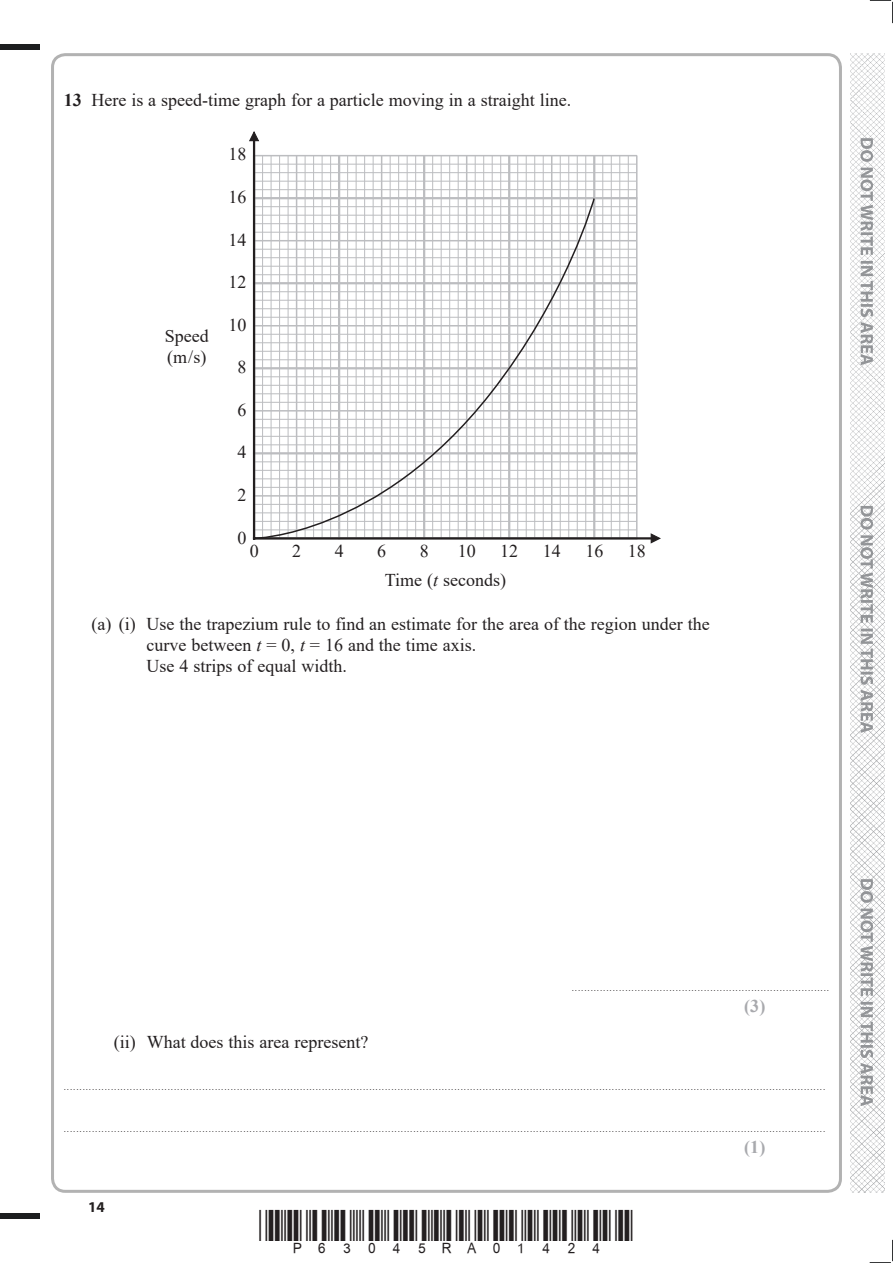
<style>
.page{position:relative;width:893px;height:1263px;background:#fff}
.page>*{position:absolute;margin:0;border:0;box-sizing:border-box;transform-origin:0 0}
.t1{font:18px/21px "Times New Roman";color:#231f20}
.t2{font:700 18px "Times New Roman";color:#a8a9ad}
.t3{font:700 15px "Myriad Pro";color:#231f20}
.t4{font:9px "Times New Roman";color:#231f20}
.s1{font-weight:700}
.s2{font-style:italic}
</style>
<div class="page">
<div style="left:0;top:44px;width:40px;height:5px;background:#1d1e1f"></div>
<div style="left:0;top:1214px;width:40px;height:5px;background:#1d1e1f"></div>
<svg style="left:870px;top:0;width:23px;height:23px"></svg>
<svg style="left:870px;top:1240px;width:23px;height:23px"></svg>
<img style="left:850px;top:53px;width:34px;height:1140px">
<svg style="left:860px;top:138px;width:13px;height:968px"></svg>
<hr style="left:636px;top:156px;width:1px;height:382px;background:#bcbdc0">
<hr style="left:628px;top:156px;width:1px;height:382px;background:#bcbdc0">
<hr style="left:619px;top:156px;width:1px;height:382px;background:#bcbdc0">
<hr style="left:611px;top:156px;width:1px;height:382px;background:#bcbdc0">
<hr style="left:602px;top:156px;width:1px;height:382px;background:#bcbdc0">
<hr style="left:593px;top:156px;width:2px;height:382px;background:#bcbdc0">
<hr style="left:585px;top:156px;width:1px;height:382px;background:#bcbdc0">
<hr style="left:577px;top:156px;width:1px;height:382px;background:#bcbdc0">
<hr style="left:568px;top:156px;width:1px;height:382px;background:#bcbdc0">
<hr style="left:560px;top:156px;width:1px;height:382px;background:#bcbdc0">
<hr style="left:551px;top:156px;width:1px;height:382px;background:#bcbdc0">
<hr style="left:543px;top:156px;width:1px;height:382px;background:#bcbdc0">
<hr style="left:534px;top:156px;width:1px;height:382px;background:#bcbdc0">
<hr style="left:526px;top:156px;width:1px;height:382px;background:#bcbdc0">
<hr style="left:517px;top:156px;width:1px;height:382px;background:#bcbdc0">
<hr style="left:508px;top:156px;width:2px;height:382px;background:#bcbdc0">
<hr style="left:500px;top:156px;width:1px;height:382px;background:#bcbdc0">
<hr style="left:492px;top:156px;width:1px;height:382px;background:#bcbdc0">
<hr style="left:483px;top:156px;width:1px;height:382px;background:#bcbdc0">
<hr style="left:475px;top:156px;width:1px;height:382px;background:#bcbdc0">
<hr style="left:466px;top:156px;width:1px;height:382px;background:#bcbdc0">
<hr style="left:458px;top:156px;width:1px;height:382px;background:#bcbdc0">
<hr style="left:449px;top:156px;width:1px;height:382px;background:#bcbdc0">
<hr style="left:441px;top:156px;width:1px;height:382px;background:#bcbdc0">
<hr style="left:432px;top:156px;width:1px;height:382px;background:#bcbdc0">
<hr style="left:423px;top:156px;width:2px;height:382px;background:#bcbdc0">
<hr style="left:415px;top:156px;width:1px;height:382px;background:#bcbdc0">
<hr style="left:407px;top:156px;width:1px;height:382px;background:#bcbdc0">
<hr style="left:398px;top:156px;width:1px;height:382px;background:#bcbdc0">
<hr style="left:390px;top:156px;width:1px;height:382px;background:#bcbdc0">
<hr style="left:381px;top:156px;width:1px;height:382px;background:#bcbdc0">
<hr style="left:373px;top:156px;width:1px;height:382px;background:#bcbdc0">
<hr style="left:364px;top:156px;width:1px;height:382px;background:#bcbdc0">
<hr style="left:356px;top:156px;width:1px;height:382px;background:#bcbdc0">
<hr style="left:347px;top:156px;width:1px;height:382px;background:#bcbdc0">
<hr style="left:338px;top:156px;width:2px;height:382px;background:#bcbdc0">
<hr style="left:330px;top:156px;width:1px;height:382px;background:#bcbdc0">
<hr style="left:322px;top:156px;width:1px;height:382px;background:#bcbdc0">
<hr style="left:313px;top:156px;width:1px;height:382px;background:#bcbdc0">
<hr style="left:305px;top:156px;width:1px;height:382px;background:#bcbdc0">
<hr style="left:296px;top:156px;width:1px;height:382px;background:#bcbdc0">
<hr style="left:288px;top:156px;width:1px;height:382px;background:#bcbdc0">
<hr style="left:279px;top:156px;width:1px;height:382px;background:#bcbdc0">
<hr style="left:271px;top:156px;width:1px;height:382px;background:#bcbdc0">
<hr style="left:262px;top:156px;width:1px;height:382px;background:#bcbdc0">
<hr style="left:254px;top:529px;width:382px;height:1px;background:#bcbdc0">
<hr style="left:254px;top:521px;width:382px;height:1px;background:#bcbdc0">
<hr style="left:254px;top:512px;width:382px;height:1px;background:#bcbdc0">
<hr style="left:254px;top:504px;width:382px;height:1px;background:#bcbdc0">
<hr style="left:254px;top:495px;width:382px;height:2px;background:#bcbdc0">
<hr style="left:254px;top:487px;width:382px;height:1px;background:#bcbdc0">
<hr style="left:254px;top:478px;width:382px;height:1px;background:#bcbdc0">
<hr style="left:254px;top:470px;width:382px;height:1px;background:#bcbdc0">
<hr style="left:254px;top:461px;width:382px;height:1px;background:#bcbdc0">
<hr style="left:254px;top:452px;width:382px;height:2px;background:#bcbdc0">
<hr style="left:254px;top:444px;width:382px;height:1px;background:#bcbdc0">
<hr style="left:254px;top:436px;width:382px;height:1px;background:#bcbdc0">
<hr style="left:254px;top:427px;width:382px;height:1px;background:#bcbdc0">
<hr style="left:254px;top:419px;width:382px;height:1px;background:#bcbdc0">
<hr style="left:254px;top:410px;width:382px;height:2px;background:#bcbdc0">
<hr style="left:254px;top:402px;width:382px;height:1px;background:#bcbdc0">
<hr style="left:254px;top:393px;width:382px;height:1px;background:#bcbdc0">
<hr style="left:254px;top:385px;width:382px;height:1px;background:#bcbdc0">
<hr style="left:254px;top:376px;width:382px;height:1px;background:#bcbdc0">
<hr style="left:254px;top:367px;width:382px;height:2px;background:#bcbdc0">
<hr style="left:254px;top:359px;width:382px;height:1px;background:#bcbdc0">
<hr style="left:254px;top:351px;width:382px;height:1px;background:#bcbdc0">
<hr style="left:254px;top:342px;width:382px;height:1px;background:#bcbdc0">
<hr style="left:254px;top:334px;width:382px;height:1px;background:#bcbdc0">
<hr style="left:254px;top:325px;width:382px;height:1px;background:#bcbdc0">
<hr style="left:254px;top:317px;width:382px;height:1px;background:#bcbdc0">
<hr style="left:254px;top:308px;width:382px;height:1px;background:#bcbdc0">
<hr style="left:254px;top:300px;width:382px;height:1px;background:#bcbdc0">
<hr style="left:254px;top:291px;width:382px;height:1px;background:#bcbdc0">
<hr style="left:254px;top:282px;width:382px;height:2px;background:#bcbdc0">
<hr style="left:254px;top:274px;width:382px;height:1px;background:#bcbdc0">
<hr style="left:254px;top:266px;width:382px;height:1px;background:#bcbdc0">
<hr style="left:254px;top:257px;width:382px;height:1px;background:#bcbdc0">
<hr style="left:254px;top:249px;width:382px;height:1px;background:#bcbdc0">
<hr style="left:254px;top:240px;width:382px;height:1px;background:#bcbdc0">
<hr style="left:254px;top:232px;width:382px;height:1px;background:#bcbdc0">
<hr style="left:254px;top:223px;width:382px;height:1px;background:#bcbdc0">
<hr style="left:254px;top:215px;width:382px;height:1px;background:#bcbdc0">
<hr style="left:254px;top:206px;width:382px;height:1px;background:#bcbdc0">
<hr style="left:254px;top:197px;width:382px;height:2px;background:#bcbdc0">
<hr style="left:254px;top:189px;width:382px;height:1px;background:#bcbdc0">
<hr style="left:254px;top:181px;width:382px;height:1px;background:#bcbdc0">
<hr style="left:254px;top:172px;width:382px;height:1px;background:#bcbdc0">
<hr style="left:254px;top:164px;width:382px;height:1px;background:#bcbdc0">
<hr style="left:254px;top:155px;width:382px;height:1px;background:#bcbdc0">
<svg style="left:249px;top:131px;width:10px;height:11px"></svg>
<svg style="left:650px;top:533px;width:11px;height:10px"></svg>
<hr style="left:253px;top:140px;width:2px;height:398px;background:#231f20">
<hr style="left:254px;top:537px;width:400px;height:2px;background:#231f20">
<svg style="left:253px;top:197px;width:343px;height:343px"></svg>
<h1 class="t1" style="left:64px;top:89px;width:509px"><span class="s1">13</span> Here is a speed‑time graph for a particle moving in a straight line.</h1>
<h1 class="t1" style="left:228px;top:143px;width:19px">18</h1>
<h1 class="t1" style="left:228px;top:186px;width:19px">16</h1>
<h1 class="t1" style="left:228px;top:228px;width:19px">14</h1>
<h1 class="t1" style="left:228px;top:271px;width:19px">12</h1>
<h1 class="t1" style="left:228px;top:314px;width:19px">10</h1>
<h1 class="t1" style="left:237px;top:356px;width:10px">8</h1>
<h1 class="t1" style="left:237px;top:399px;width:10px">6</h1>
<h1 class="t1" style="left:237px;top:441px;width:10px">4</h1>
<h1 class="t1" style="left:237px;top:484px;width:10px">2</h1>
<h1 class="t1" style="left:237px;top:526px;width:10px">0</h1>
<h1 class="t1" style="left:250px;top:540px;width:10px">0</h1>
<h1 class="t1" style="left:292px;top:540px;width:10px">2</h1>
<h1 class="t1" style="left:377px;top:540px;width:10px">6</h1>
<h1 class="t1" style="left:458px;top:540px;width:19px">10</h1>
<h1 class="t1" style="left:543px;top:540px;width:19px">14</h1>
<h1 class="t1" style="left:628px;top:540px;width:19px">18</h1>
<h1 class="t1" style="left:165px;top:325px;width:45px">Speed (m/s)</h1>
<h1 class="t1" style="left:335px;top:540px;width:10px">4</h1>
<h1 class="t1" style="left:420px;top:540px;width:10px">8</h1>
<h1 class="t1" style="left:500px;top:540px;width:19px">12</h1>
<h1 class="t1" style="left:585px;top:540px;width:19px">16</h1>
<h1 class="t1" style="left:385px;top:569px;width:123px">Time (<span class="s2">t</span> seconds)</h1>
<h1 class="t1" style="left:147px;top:613px;width:565px;text-indent:-55px">(a) (i) Use the trapezium rule to find an estimate for the area of the region under the curve between <span class="s2">t</span> = 0, <span class="s2">t</span> = 16 and the time axis.<br>Use 4 strips of equal width.</h1>
<p class="t4" style="left:572px;top:981px;width:259px">..................................................................................</p>
<h1 class="t2" style="left:744px;top:993px;width:23px">(3)</h1>
<h1 class="t1" style="left:114px;top:1031px;width:256px">(ii) What does this area represent?</h1>
<p class="t4" style="left:64px;top:1081px;width:763px">..................................................................................................................................................................................................................................................</p>
<p class="t4" style="left:64px;top:1123px;width:763px">..................................................................................................................................................................................................................................................</p>
<h1 class="t2" style="left:744px;top:1134px;width:23px">(1)</h1>
<h2 class="t3" style="left:88px;top:1197px;width:18px">14</h2>
</div>
